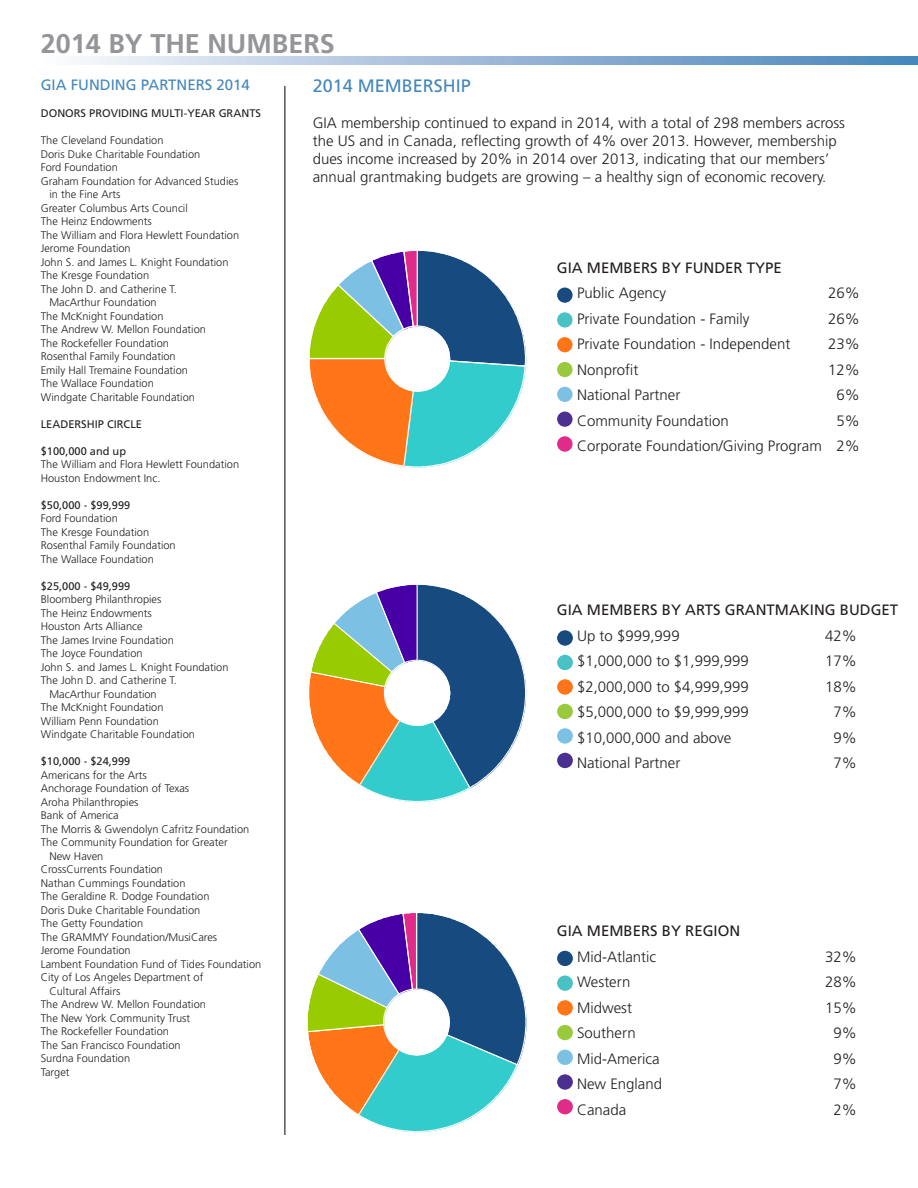
<style>
.page{position:relative;width:918px;height:1188px;background:#fff}
.page>*{position:absolute;margin:0;border:0;box-sizing:border-box;transform-origin:0 0}
.t1{font:700 27px "Frutiger";color:#939598}
.t2{font:18px "Frutiger";color:#4387bc}
.t3{font:300 15px/18px "Frutiger";color:#231f20}
.t4{font:15px "Frutiger";color:#231f20}
.t5{font:15px "Frutiger";color:#4387bc}
.t6{font:300 11.1px/13.5px "Frutiger";color:#231f20}
.t7{font:11.1px "Frutiger";color:#231f20}
</style>
<div class="page">
<hr style="left:285px;top:86px;width:1px;height:1049px;background:#000">
<svg style="left:81px;top:57px;width:836px;height:7px;background:#9bb9d8"></svg>
<div style="left:557px;top:951px;width:16px;height:15px;background:#174a7f;border-radius:50%"></div>
<div style="left:557px;top:1000px;width:16px;height:16px;background:#ff7517;border-radius:50%"></div>
<div style="left:557px;top:975px;width:16px;height:16px;background:#48c2c5;border-radius:50%"></div>
<div style="left:557px;top:1025px;width:16px;height:15px;background:#98ca3c;border-radius:50%"></div>
<div style="left:557px;top:1074px;width:16px;height:16px;background:#4c3091;border-radius:50%"></div>
<div style="left:557px;top:1050px;width:16px;height:15px;background:#7cc0e3;border-radius:50%"></div>
<div style="left:557px;top:1099px;width:16px;height:15px;background:#e02b88;border-radius:50%"></div>
<div style="left:557px;top:630px;width:16px;height:16px;background:#174a7f;border-radius:50%"></div>
<div style="left:557px;top:679px;width:16px;height:16px;background:#ff7517;border-radius:50%"></div>
<div style="left:557px;top:655px;width:16px;height:15px;background:#48c2c5;border-radius:50%"></div>
<div style="left:557px;top:704px;width:16px;height:15px;background:#98ca3c;border-radius:50%"></div>
<div style="left:557px;top:753px;width:16px;height:15px;background:#4c3091;border-radius:50%"></div>
<div style="left:557px;top:728px;width:16px;height:16px;background:#7cc0e3;border-radius:50%"></div>
<div style="left:557px;top:288px;width:16px;height:15px;background:#174a7f;border-radius:50%"></div>
<div style="left:557px;top:337px;width:16px;height:15px;background:#ff7517;border-radius:50%"></div>
<div style="left:557px;top:312px;width:16px;height:16px;background:#48c2c5;border-radius:50%"></div>
<div style="left:557px;top:362px;width:16px;height:15px;background:#98ca3c;border-radius:50%"></div>
<div style="left:557px;top:412px;width:16px;height:15px;background:#4c3091;border-radius:50%"></div>
<div style="left:557px;top:387px;width:16px;height:15px;background:#7cc0e3;border-radius:50%"></div>
<div style="left:557px;top:436px;width:16px;height:16px;background:#e02b88;border-radius:50%"></div>
<svg style="left:309px;top:251px;width:218px;height:217px"></svg>
<svg style="left:309px;top:584px;width:218px;height:218px"></svg>
<svg style="left:307px;top:913px;width:220px;height:220px"></svg>
<p class="t1" style="left:41px;top:28px;width:296px">2014 BY THE NUMBERS</p>
<p class="t5" style="left:41px;top:76px;width:211px">GIA FUNDING PARTNERS 2014</p>
<p class="t7" style="left:41px;top:107px;width:222px">DONORS PROVIDING MULTI-YEAR GRANTS</p>
<p class="t6" style="left:41px;top:134px;width:124px">The Cleveland Foundation</p>
<p class="t6" style="left:41px;top:148px;width:161px">Doris Duke Charitable Foundation</p>
<p class="t6" style="left:41px;top:161px;width:79px">Ford Foundation</p>
<p class="t6" style="left:49px;top:175px;width:190px;text-indent:-9px">Graham Foundation for Advanced Studies in the Fine Arts</p>
<p class="t6" style="left:41px;top:202px;width:149px">Greater Columbus Arts Council</p>
<p class="t6" style="left:41px;top:215px;width:113px">The Heinz Endowments</p>
<p class="t6" style="left:41px;top:229px;width:200px">The William and Flora Hewlett Foundation</p>
<p class="t6" style="left:41px;top:242px;width:91px">Jerome Foundation</p>
<p class="t6" style="left:41px;top:256px;width:189px">John S. and James L. Knight Foundation</p>
<p class="t6" style="left:41px;top:269px;width:110px">The Kresge Foundation</p>
<p class="t6" style="left:49px;top:283px;width:129px;text-indent:-9px">The John D. and Catherine T.<br>MacArthur Foundation</p>
<p class="t6" style="left:41px;top:310px;width:124px">The McKnight Foundation</p>
<p class="t6" style="left:41px;top:323px;width:167px">The Andrew W. Mellon Foundation</p>
<p class="t6" style="left:41px;top:337px;width:130px">The Rockefeller Foundation</p>
<p class="t6" style="left:41px;top:350px;width:136px">Rosenthal Family Foundation</p>
<p class="t6" style="left:41px;top:364px;width:149px">Emily Hall Tremaine Foundation</p>
<p class="t6" style="left:41px;top:377px;width:115px">The Wallace Foundation</p>
<p class="t6" style="left:41px;top:391px;width:156px">Windgate Charitable Foundation</p>
<p class="t7" style="left:41px;top:418px;width:103px">LEADERSHIP CIRCLE</p>
<p class="t7" style="left:41px;top:445px;width:87px">$100,000 and up</p>
<p class="t6" style="left:41px;top:458px;width:200px">The William and Flora Hewlett Foundation</p>
<p class="t6" style="left:41px;top:472px;width:121px">Houston Endowment Inc.</p>
<p class="t7" style="left:41px;top:499px;width:91px">$50,000 - $99,999</p>
<p class="t6" style="left:41px;top:512px;width:79px">Ford Foundation</p>
<p class="t6" style="left:41px;top:526px;width:110px">The Kresge Foundation</p>
<p class="t6" style="left:41px;top:539px;width:136px">Rosenthal Family Foundation</p>
<p class="t6" style="left:41px;top:553px;width:115px">The Wallace Foundation</p>
<p class="t7" style="left:41px;top:580px;width:91px">$25,000 - $49,999</p>
<p class="t6" style="left:41px;top:593px;width:122px">Bloomberg Philanthropies</p>
<p class="t6" style="left:41px;top:607px;width:113px">The Heinz Endowments</p>
<p class="t6" style="left:41px;top:620px;width:103px">Houston Arts Alliance</p>
<p class="t6" style="left:41px;top:634px;width:135px">The James Irvine Foundation</p>
<p class="t6" style="left:41px;top:647px;width:103px">The Joyce Foundation</p>
<p class="t6" style="left:41px;top:661px;width:189px">John S. and James L. Knight Foundation</p>
<p class="t6" style="left:49px;top:674px;width:129px;text-indent:-9px">The John D. and Catherine T.<br>MacArthur Foundation</p>
<p class="t6" style="left:41px;top:701px;width:124px">The McKnight Foundation</p>
<p class="t6" style="left:41px;top:715px;width:120px">William Penn Foundation</p>
<p class="t6" style="left:41px;top:728px;width:156px">Windgate Charitable Foundation</p>
<p class="t7" style="left:41px;top:755px;width:91px">$10,000 - $24,999</p>
<p class="t6" style="left:41px;top:769px;width:108px">Americans for the Arts</p>
<p class="t6" style="left:41px;top:782px;width:150px">Anchorage Foundation of Texas</p>
<p class="t6" style="left:41px;top:796px;width:99px">Aroha Philanthropies</p>
<p class="t6" style="left:41px;top:809px;width:79px">Bank of America</p>
<p class="t6" style="left:41px;top:823px;width:210px">The Morris &amp; Gwendolyn Cafritz Foundation</p>
<p class="t6" style="left:49px;top:836px;width:180px;text-indent:-9px">The Community Foundation for Greater<br>New Haven</p>
<p class="t6" style="left:41px;top:863px;width:124px">CrossCurrents Foundation</p>
<p class="t6" style="left:41px;top:877px;width:146px">Nathan Cummings Foundation</p>
<p class="t6" style="left:41px;top:890px;width:170px">The Geraldine R. Dodge Foundation</p>
<p class="t6" style="left:41px;top:904px;width:161px">Doris Duke Charitable Foundation</p>
<p class="t6" style="left:41px;top:917px;width:104px">The Getty Foundation</p>
<p class="t6" style="left:41px;top:931px;width:178px">The GRAMMY Foundation/MusiCares</p>
<p class="t6" style="left:41px;top:944px;width:91px">Jerome Foundation</p>
<p class="t6" style="left:41px;top:958px;width:222px">Lambent Foundation Fund of Tides Foundation</p>
<p class="t6" style="left:49px;top:971px;width:155px;text-indent:-9px">City of Los Angeles Department of<br>Cultural Affairs</p>
<p class="t6" style="left:41px;top:998px;width:167px">The Andrew W. Mellon Foundation</p>
<p class="t6" style="left:41px;top:1012px;width:151px">The New York Community Trust</p>
<p class="t6" style="left:41px;top:1025px;width:130px">The Rockefeller Foundation</p>
<p class="t6" style="left:41px;top:1039px;width:141px">The San Francisco Foundation</p>
<p class="t6" style="left:41px;top:1052px;width:91px">Surdna Foundation</p>
<p class="t6" style="left:41px;top:1066px;width:30px">Target</p>
<p class="t2" style="left:313px;top:75px;width:160px">2014 MEMBERSHIP</p>
<p class="t3" style="left:313px;top:114px;width:534px">GIA membership continued to expand in 2014, with a total of 298 members across the US and in Canada, reflecting growth of 4% over 2013. However, membership dues income increased by 20% in 2014 over 2013, indicating that our members’ annual grantmaking budgets are growing – a healthy sign of economic recovery.</p>
<p class="t4" style="left:557px;top:259px;width:227px">GIA MEMBERS BY FUNDER TYPE</p>
<p class="t3" style="left:577px;top:284px;width:91px">Public Agency</p>
<p class="t3" style="left:828px;top:284px;width:33px">26%</p>
<p class="t3" style="left:577px;top:310px;width:174px">Private Foundation - Family</p>
<p class="t3" style="left:828px;top:310px;width:33px">26%</p>
<p class="t3" style="left:577px;top:335px;width:215px">Private Foundation - Independent</p>
<p class="t3" style="left:828px;top:335px;width:33px">23%</p>
<p class="t3" style="left:577px;top:361px;width:63px">Nonprofit</p>
<p class="t3" style="left:828px;top:361px;width:33px">12%</p>
<p class="t3" style="left:577px;top:386px;width:105px">National Partner</p>
<p class="t3" style="left:837px;top:386px;width:25px">6%</p>
<p class="t3" style="left:577px;top:412px;width:153px">Community Foundation</p>
<p class="t3" style="left:837px;top:412px;width:25px">5%</p>
<p class="t3" style="left:577px;top:437px;width:284px">Corporate Foundation/Giving Program 2%</p>
<p class="t4" style="left:557px;top:601px;width:343px">GIA MEMBERS BY ARTS GRANTMAKING BUDGET</p>
<p class="t3" style="left:577px;top:627px;width:104px">Up to $999,999</p>
<p class="t3" style="left:825px;top:627px;width:33px">42%</p>
<p class="t3" style="left:577px;top:653px;width:173px">$1,000,000 to $1,999,999</p>
<p class="t3" style="left:825px;top:653px;width:33px">17%</p>
<p class="t3" style="left:577px;top:678px;width:173px">$2,000,000 to $4,999,999</p>
<p class="t3" style="left:825px;top:678px;width:33px">18%</p>
<p class="t3" style="left:577px;top:704px;width:173px">$5,000,000 to $9,999,999</p>
<p class="t3" style="left:834px;top:704px;width:25px">7%</p>
<p class="t3" style="left:577px;top:729px;width:156px">$10,000,000 and above</p>
<p class="t3" style="left:834px;top:729px;width:25px">9%</p>
<p class="t3" style="left:577px;top:755px;width:105px">National Partner</p>
<p class="t3" style="left:834px;top:755px;width:25px">7%</p>
<p class="t4" style="left:557px;top:922px;width:185px">GIA MEMBERS BY REGION</p>
<p class="t3" style="left:577px;top:948px;width:81px">Mid-Atlantic</p>
<p class="t3" style="left:825px;top:948px;width:33px">32%</p>
<p class="t3" style="left:577px;top:973px;width:55px">Western</p>
<p class="t3" style="left:825px;top:973px;width:33px">28%</p>
<p class="t3" style="left:577px;top:999px;width:57px">Midwest</p>
<p class="t3" style="left:825px;top:999px;width:33px">15%</p>
<p class="t3" style="left:577px;top:1024px;width:60px">Southern</p>
<p class="t3" style="left:834px;top:1024px;width:25px">9%</p>
<p class="t3" style="left:577px;top:1050px;width:84px">Mid-America</p>
<p class="t3" style="left:834px;top:1050px;width:25px">9%</p>
<p class="t3" style="left:577px;top:1075px;width:87px">New England</p>
<p class="t3" style="left:834px;top:1075px;width:25px">7%</p>
<p class="t3" style="left:577px;top:1101px;width:51px">Canada</p>
<p class="t3" style="left:834px;top:1101px;width:25px">2%</p>
</div>
